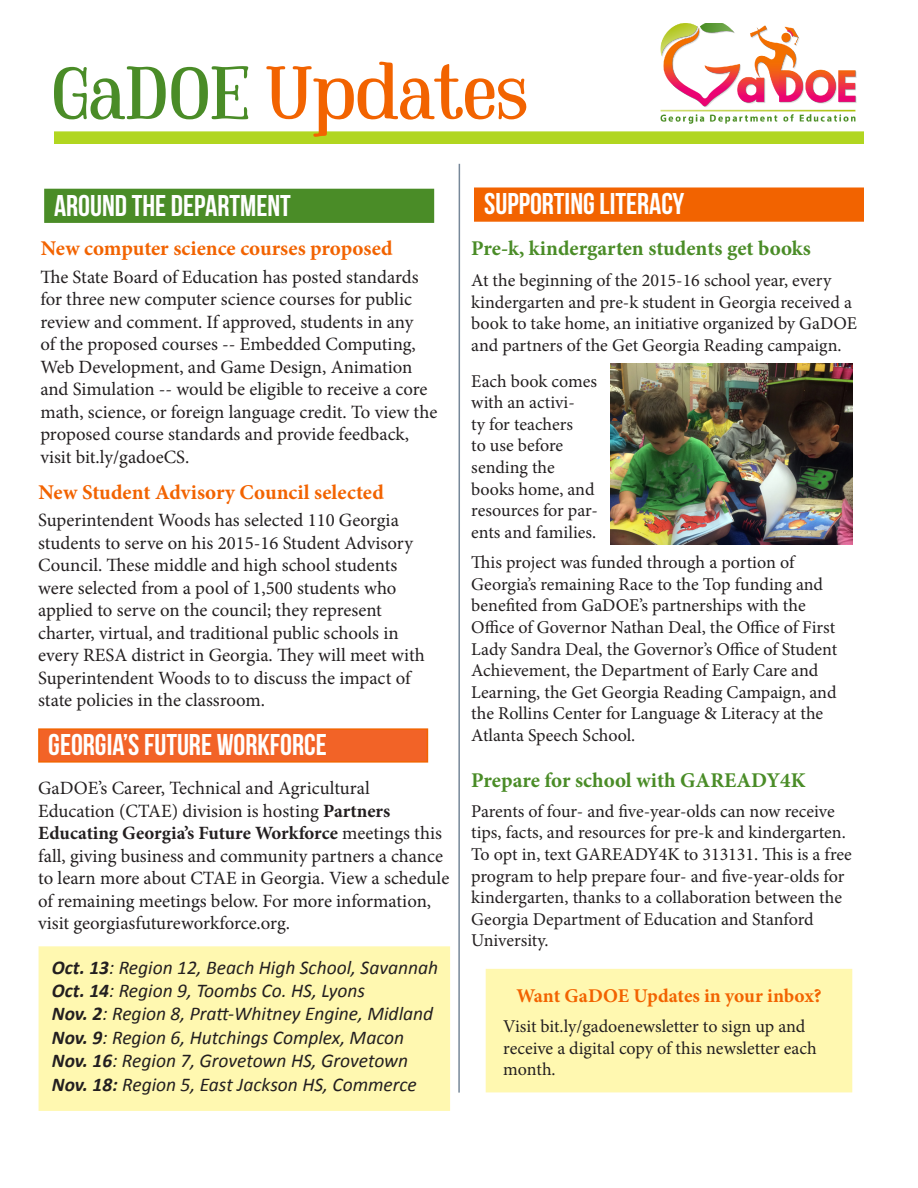
<style>
.page{position:relative;width:918px;height:1188px;background:#fff}
.page>*{position:absolute;margin:0;border:0;box-sizing:border-box;transform-origin:0 0}
.t1{font:75px "Mount PERSONALUSEONLY";color:#f26300}
.t2{font:30px "Bebas Neue";color:#fff}
.t3{font:700 21px "Minion Pro";color:#f26300}
.t4{font:700 21px "Minion Pro";color:#4a8c27}
.t5{font:italic 19.5px "Calibri";color:#231f20}
.t6{font:700 19.5px "Minion Pro";letter-spacing:-.005em;color:#f26300}
.t7{font:18.75px/22.5px "Minion Pro";color:#231f20}
.t8{font:18px/21.6px "Minion Pro";color:#231f20}
.s1{color:#4a8c27}
.s2{font-weight:700}
</style>
<div class="page">
<img style="left:660px;top:23px;width:197px;height:101px">
<div style="left:54px;top:131px;width:810px;height:13px;background:#b1d620;border:2px solid #b1d620"></div>
<hr style="left:458px;top:164px;width:2px;height:929px;background:#789">
<div style="left:44px;top:189px;width:390px;height:34px;background:#4a8c27;border:2px solid #4a8c27"></div>
<div style="left:474px;top:188px;width:390px;height:34px;background:#f26300;border:2px solid #f26300"></div>
<div style="left:486px;top:969px;width:366px;height:123px;background:#fff8b0"></div>
<div style="left:38px;top:728px;width:390px;height:35px;background:#f26327;border:2px solid #f26300"></div>
<div style="left:39px;top:946px;width:411px;height:165px;background:#fff8b0;border:2px solid #fff8b0"></div>
<img style="left:610px;top:363px;width:242px;height:182px">
<p class="t1" style="left:54px;top:48px;width:478px"><span class="s1">GaDOE</span> Updates</p>
<p class="t2" style="left:54px;top:189px;width:238px">AROUND THE DEPARTMENT</p>
<p class="t2" style="left:484px;top:187px;width:202px">SUPPORTING LITERACY</p>
<p class="t3" style="left:41px;top:234px;width:353px">New computer science courses proposed</p>
<p class="t7" style="left:40px;top:266px;width:399px">The State Board of Education has posted standards for three new computer science courses for public review and comment. If approved, students in any<br>of the proposed courses -- Embedded Computing, Web Development, and Game Design, Animation and Simulation -- would be eligible to receive a core math, science, or foreign language credit. To view the</p>
<p class="t7" style="left:40px;top:423px;width:370px">proposed course standards and provide feedback, visit bit.ly/gadoeCS.</p>
<p class="t3" style="left:39px;top:477px;width:347px">New Student Advisory Council selected</p>
<p class="t7" style="left:38px;top:509px;width:376px">Superintendent Woods has selected 110 Georgia students to serve on his 2015-16 Student Advisory Council. These middle and high school students were selected from a pool of 1,500 students who</p>
<p class="t7" style="left:38px;top:599px;width:345px">applied to serve on the council; they represent</p>
<p class="t7" style="left:38px;top:622px;width:388px">charter, virtual, and traditional public schools in every RESA district in Georgia. They will meet with Superintendent Woods to to discuss the impact of state policies in the classroom.</p>
<p class="t2" style="left:48px;top:728px;width:280px">GEORGIA’S FUTURE WORKFORCE</p>
<p class="t7" style="left:38px;top:777px;width:333px">GaDOE’s Career, Technical and Agricultural</p>
<p class="t7" style="left:38px;top:800px;width:354px">Education (CTAE) division is hosting <span class="s2">Partners</span></p>
<p class="t7" style="left:38px;top:822px;width:413px"><span class="s2">Educating Georgia’s Future Workforce</span> meetings this fall, giving business and community partners a chance to learn more about CTAE in Georgia. View a schedule of remaining meetings below. For more information, visit georgiasfutureworkforce.org.</p>
<p class="t5" style="left:52px;top:954px;width:388px"><span class="s2">Oct. 13</span>: Region 12, Beach High School, Savannah</p>
<p class="t5" style="left:52px;top:977px;width:315px"><span class="s2">Oct. 14</span>: Region 9, Toombs Co. HS, Lyons</p>
<p class="t5" style="left:52px;top:1001px;width:383px"><span class="s2">Nov. 2</span>: Region 8, Pratt-Whitney Engine, Midland</p>
<p class="t5" style="left:52px;top:1024px;width:354px"><span class="s2">Nov. 9</span>: Region 6, Hutchings Complex, Macon</p>
<p class="t5" style="left:52px;top:1047px;width:358px"><span class="s2">Nov. 16</span>: Region 7, Grovetown HS, Grovetown</p>
<p class="t5" style="left:52px;top:1071px;width:367px"><span class="s2">Nov. 18:</span> Region 5, East Jackson HS, Commerce</p>
<p class="t4" style="left:471px;top:234px;width:341px">Pre-k, kindergarten students get books</p>
<p class="t8" style="left:471px;top:270px;width:387px">At the beginning of the 2015-16 school year, every kindergarten and pre-k student in Georgia received a book to take home, an initiative organized by GaDOE and partners of the Get Georgia Reading campaign.</p>
<p class="t8" style="left:471px;top:370px;width:128px">Each book comes with an activi-<br>ty for teachers<br>to use before sending the books home, and resources for par&shy;ents and families.</p>
<p class="t8" style="left:471px;top:552px;width:325px">This project was funded through a portion of</p>
<p class="t8" style="left:471px;top:573px;width:367px">Georgia’s remaining Race to the Top funding and benefited from GaDOE’s partnerships with the Office of Governor Nathan Deal, the Office of First Lady Sandra Deal, the Governor’s Office of Student Achievement, the Department of Early Care and Learning, the Get Georgia Reading Campaign, and the Rollins Center for Language &amp; Literacy at the Atlanta Speech School.</p>
<p class="t4" style="left:471px;top:765px;width:336px">Prepare for school with GAREADY4K</p>
<p class="t8" style="left:471px;top:800px;width:382px">Parents of four- and five-year-olds can now receive tips, facts, and resources for pre-k and kindergarten.<br>To opt in, text GAREADY4K to 313131. This is a free program to help prepare four- and five-year-olds for kindergarten, thanks to a collaboration between the Georgia Department of Education and Stanford</p>
<p class="t8" style="left:471px;top:930px;width:79px">University.</p>
<p class="t6" style="left:517px;top:982px;width:306px">Want GaDOE Updates in your inbox?</p>
<p class="t8" style="left:503px;top:1016px;width:304px">Visit bit.ly/gadoenewsletter to sign up and</p>
<p class="t8" style="left:503px;top:1037px;width:315px">receive a digital copy of this newsletter each month.</p>
</div>
